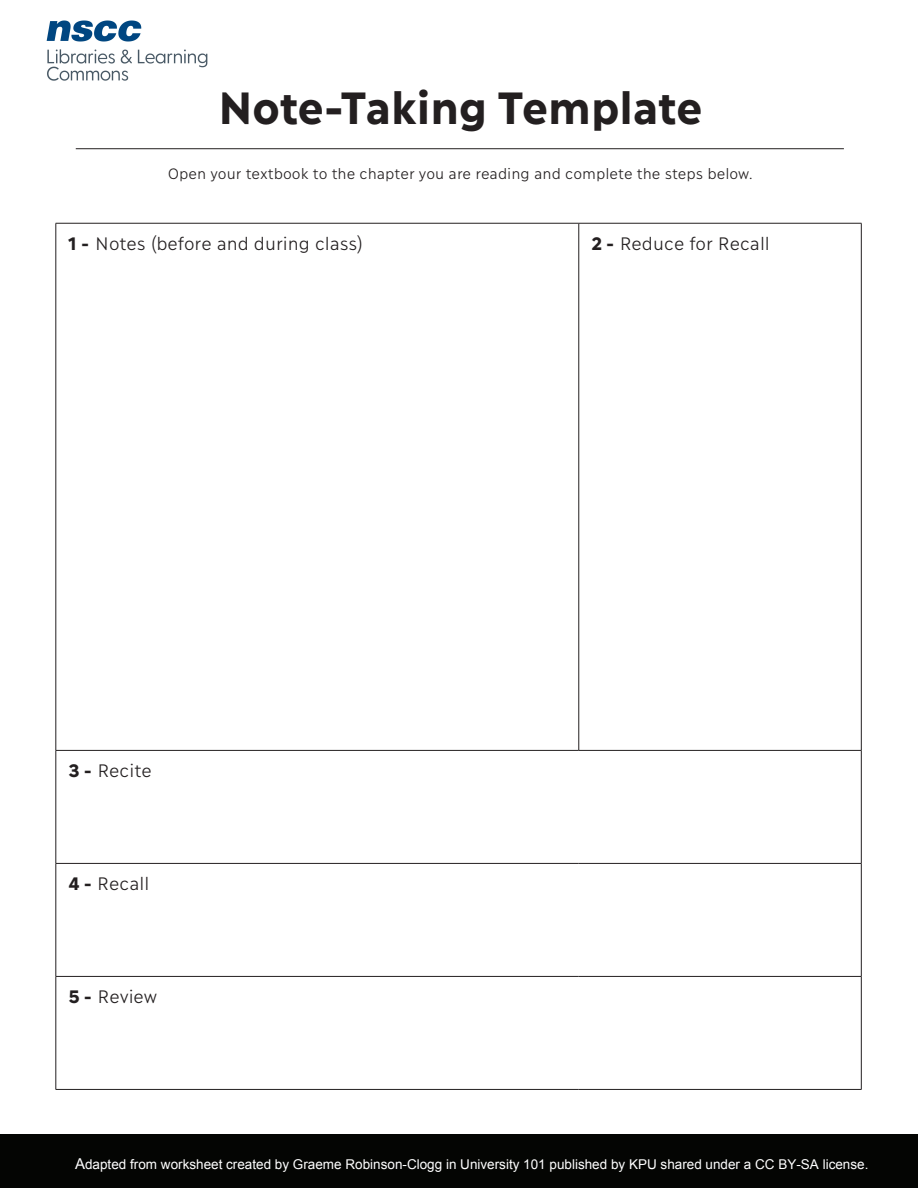
<style>
.page{position:relative;width:918px;height:1188px;background:#fff}
.page>*{position:absolute;margin:0;border:0;box-sizing:border-box;transform-origin:0 0}
.t1{font:700 45px "Ilisarniq";color:#231f20}
.t2{font:300 18px "Ilisarniq";color:#231f20}
.t3{font:300 15px "Ilisarniq";color:#231f20}
.t4{font:13.5px "Arial";color:#fff}
.s1{font-weight:700}
.s2{font-size:15px}
</style>
<div class="page">
<hr style="left:56px;top:223px;width:523px;height:1px;background:#231f20">
<hr style="left:56px;top:223px;width:1px;height:527px;background:#231f20">
<hr style="left:579px;top:223px;width:283px;height:1px;background:#231f20">
<hr style="left:579px;top:223px;width:1px;height:527px;background:#231f20">
<hr style="left:861px;top:223px;width:1px;height:527px;background:#231f20">
<hr style="left:56px;top:750px;width:523px;height:1px;background:#231f20">
<hr style="left:56px;top:751px;width:1px;height:112px;background:#231f20">
<hr style="left:579px;top:750px;width:283px;height:1px;background:#231f20">
<hr style="left:861px;top:751px;width:1px;height:112px;background:#231f20">
<hr style="left:56px;top:863px;width:523px;height:1px;background:#231f20">
<hr style="left:56px;top:864px;width:1px;height:112px;background:#231f20">
<hr style="left:579px;top:863px;width:283px;height:1px;background:#231f20">
<hr style="left:861px;top:864px;width:1px;height:112px;background:#231f20">
<hr style="left:56px;top:976px;width:523px;height:1px;background:#231f20">
<hr style="left:56px;top:977px;width:1px;height:112px;background:#231f20">
<hr style="left:579px;top:976px;width:283px;height:1px;background:#231f20">
<hr style="left:861px;top:977px;width:1px;height:112px;background:#231f20">
<hr style="left:56px;top:1089px;width:523px;height:1px;background:#231f20">
<hr style="left:579px;top:1089px;width:283px;height:1px;background:#231f20">
<hr style="left:76px;top:148px;width:768px;height:1px;background:#231f20">
<div style="left:0;top:1134px;width:918px;height:54px;background:#040503"></div>
<img style="left:46px;top:20px;width:162px;height:61px">
<p class="t1" style="left:218px;top:72px;width:486px">Note-Taking Template</p>
<p class="t3" style="left:168px;top:162px;width:587px">Open your textbook to the chapter you are reading and complete the steps below.</p>
<p class="t2" style="left:69px;top:230px;width:296px"><span class="s1">1 -</span> Notes (before and during class)</p>
<p class="t2" style="left:592px;top:230px;width:180px"><span class="s1">2 -</span> Reduce for Recall</p>
<p class="t2" style="left:69px;top:757px;width:85px"><span class="s1">3 -</span> Recite</p>
<p class="t2" style="left:69px;top:870px;width:82px"><span class="s1">4 -</span> Recall</p>
<p class="t2" style="left:69px;top:983px;width:90px"><span class="s1">5 -</span> Review</p>
<p class="t4" style="left:75px;top:1156px;width:795px"><span class="s2">A</span>dapted from worksheet created by Graeme Robinson-Clogg in University 101 published by KPU shared under a CC BY-SA license.</p>
</div>
